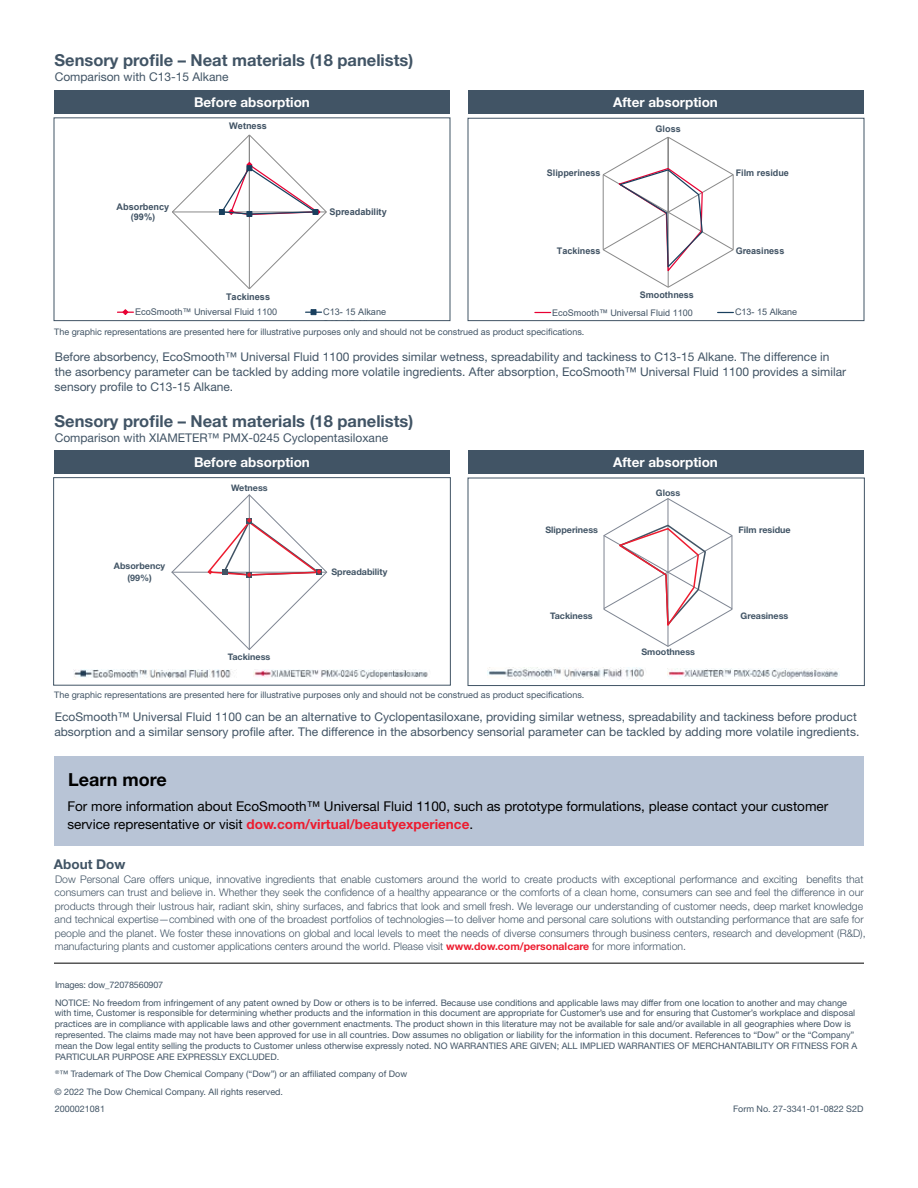
<style>
.page{position:relative;width:918px;height:1188px;background:#fff}
.page>*{position:absolute;margin:0;border:0;box-sizing:border-box;transform-origin:0 0}
.t1{font:700 18px "Helvetica Neue LT Std";color:#000}
.t2{font:700 16.5px "Helvetica Neue LT Std";color:#415465}
.t3{font:13.5px/18px "Helvetica Neue LT Std";color:#000}
.t4{font:700 13.5px "Helvetica Neue LT Std";color:#fff}
.t5{font:700 13.5px "Helvetica Neue LT Std";color:#415465}
.t6{font:12px/15px "Helvetica Neue LT Std";color:#415465}
.t7{font:300 10.5px/13.5px "Helvetica Neue LT Std";color:#415465}
.t8{font:700 9.15px/10.5px "Arial";color:#415364;text-align:center}
.t9{font:9.15px "Arial";color:#415364}
.t10{font:9px/10.8px "Helvetica Neue LT Std";color:#415465}
.t11{font:700 9px/12px "Helvetica Neue LT Std";color:#415465;text-align:center}
.t12{font:700 9px "Arial";color:#415364}
.t13{font:9px "Arial";color:#415364}
.s1{font-weight:700;color:#ed1c2f}
</style>
<div class="page">
<div style="left:468px;top:478px;width:397px;height:208px;border:1px solid #415465"></div>
<hr style="left:54px;top:963px;width:810px;height:1px;background:#000">
<div style="left:53px;top:477px;width:398px;height:209px;border:1px solid #415465"></div>
<img style="left:74px;top:670px;width:157px;height:8px">
<img style="left:254px;top:670px;width:174px;height:10px">
<img style="left:488px;top:667px;width:156px;height:13px">
<img style="left:668px;top:669px;width:172px;height:10px">
<svg style="left:603px;top:498px;width:130px;height:149px"></svg>
<svg style="left:171px;top:494px;width:156px;height:156px"></svg>
<svg style="left:172px;top:134px;width:155px;height:155px"></svg>
<div style="left:54px;top:117px;width:396px;height:204px;border:1px solid #415465"></div>
<svg style="left:117px;top:309px;width:16px;height:6px"></svg>
<svg style="left:306px;top:309px;width:16px;height:6px"></svg>
<div style="left:54px;top:91px;width:396px;height:23px;background:#415465"></div>
<div style="left:54px;top:451px;width:396px;height:23px;background:#415465"></div>
<div style="left:468px;top:91px;width:396px;height:23px;background:#415465"></div>
<div style="left:468px;top:451px;width:396px;height:23px;background:#415465"></div>
<div style="left:54px;top:756px;width:810px;height:90px;background:#b8c4d6"></div>
<svg style="left:603px;top:137px;width:131px;height:151px"></svg>
<div style="left:468px;top:118px;width:396px;height:203px;border:1px solid #415465"></div>
<svg style="left:535px;top:312px;width:16px;height:1px"></svg>
<svg style="left:718px;top:312px;width:15px;height:1px"></svg>
<h2 class="t2" style="left:55px;top:50px;width:360px">Sensory profile – Neat materials (18 panelists)</h2>
<h3 class="t6" style="left:55px;top:69px;width:176px">Comparison with C13-15 Alkane</h3>
<h3 class="t4" style="left:194px;top:94px;width:117px">Before absorption</h3>
<p class="t8" style="left:132px;top:199px;width:26px">(99%)</p>
<p class="t8" style="left:117px;top:201px;width:54px">Absorbency (99%)</p>
<p class="t8" style="left:229px;top:121px;width:39px">Wetness</p>
<p class="t8" style="left:226px;top:292px;width:46px">Tackiness</p>
<p class="t8" style="left:329px;top:206px;width:59px">Spreadability</p>
<p class="t9" style="left:135px;top:306px;width:144px">EcoSmooth™ Universal Fluid 1100</p>
<p class="t9" style="left:323px;top:306px;width:64px">C13- 15 Alkane</p>
<h3 class="t4" style="left:613px;top:94px;width:106px">After absorption</h3>
<p class="t12" style="left:547px;top:167px;width:55px">Slipperiness</p>
<p class="t12" style="left:557px;top:245px;width:45px">Tackiness</p>
<p class="t12" style="left:656px;top:122px;width:27px">Gloss</p>
<p class="t12" style="left:640px;top:289px;width:56px">Smoothness</p>
<p class="t12" style="left:736px;top:167px;width:55px">Film residue</p>
<p class="t12" style="left:736px;top:245px;width:50px">Greasiness</p>
<p class="t13" style="left:552px;top:306px;width:142px">EcoSmooth™ Universal Fluid 1100</p>
<p class="t13" style="left:735px;top:306px;width:64px">C13- 15 Alkane</p>
<p class="t10" style="left:54px;top:326px;width:532px">The graphic representations are presented here for illustrative purposes only and should not be construed as product specifications.</p>
<p class="t6" style="left:55px;top:349px;width:793px">Before absorbency, EcoSmooth™ Universal Fluid 1100 provides similar wetness, spreadability and tackiness to C13-15 Alkane. The difference in the asorbency parameter can be tackled by adding more volatile ingredients. After absorption, EcoSmooth™ Universal Fluid 1100 provides a similar sensory profile to C13-15 Alkane.</p>
<h2 class="t2" style="left:55px;top:411px;width:360px">Sensory profile – Neat materials (18 panelists)</h2>
<h3 class="t6" style="left:55px;top:430px;width:335px">Comparison with XIAMETER™ PMX-0245 Cyclopentasiloxane</h3>
<h3 class="t4" style="left:194px;top:454px;width:117px">Before absorption</h3>
<p class="t11" style="left:114px;top:560px;width:53px">Absorbency (99%)</p>
<p class="t11" style="left:231px;top:482px;width:38px">Wetness</p>
<p class="t11" style="left:228px;top:651px;width:44px">Tackiness</p>
<p class="t11" style="left:331px;top:565px;width:57px">Spreadability</p>
<h3 class="t4" style="left:613px;top:454px;width:106px">After absorption</h3>
<p class="t11" style="left:656px;top:487px;width:26px">Gloss</p>
<p class="t11" style="left:545px;top:524px;width:54px">Slipperiness</p>
<p class="t11" style="left:738px;top:524px;width:54px">Film residue</p>
<p class="t11" style="left:550px;top:609px;width:44px">Tackiness</p>
<p class="t11" style="left:741px;top:609px;width:49px">Greasiness</p>
<p class="t11" style="left:641px;top:645px;width:55px">Smoothness</p>
<p class="t10" style="left:54px;top:689px;width:532px">The graphic representations are presented here for illustrative purposes only and should not be construed as product specifications.</p>
<p class="t6" style="left:54px;top:709px;width:807px">EcoSmooth™ Universal Fluid 1100 can be an alternative to Cyclopentasiloxane, providing similar wetness, spreadability and tackiness before product absorption and a similar sensory profile after. The difference in the absorbency sensorial parameter can be tackled by adding more volatile ingredients.</p>
<h1 class="t1" style="left:68px;top:769px;width:100px">Learn more</h1>
<h3 class="t3" style="left:68px;top:797px;width:762px">For more information about EcoSmooth™ Universal Fluid 1100, such as prototype formulations, please contact your customer service representative or visit <span class="s1">dow.com/virtual/beautyexperience</span>.</h3>
<h3 class="t5" style="left:54px;top:856px;width:73px">About Dow</h3>
<p class="t7" style="left:54px;top:872px;width:813px">Dow Personal Care offers unique, innovative ingredients that enable customers around the world to create products with exceptional performance and exciting benefits that consumers can trust and believe in. Whether they seek the confidence of a healthy appearance or the comforts of a clean home, consumers can see and feel the difference in our products through their lustrous hair, radiant skin, shiny surfaces, and fabrics that look and smell fresh. We leverage our understanding of customer needs, deep market knowledge and technical expertise—combined with one of the broadest portfolios of technologies—to deliver home and personal care solutions with outstanding performance that are safe for people and the planet. We foster these innovations on global and local levels to meet the needs of diverse consumers through business centers, research and development (R&amp;D), manufacturing plants and customer applications centers around the world. Please visit <span class="s1">www.dow.com/personalcare</span> for more information.</p>
<p class="t10" style="left:55px;top:976px;width:794px;line-height:17.5px">Images: dow_72078560907<br>NOTICE: No freedom from infringement of any patent owned by Dow or others is to be inferred. Because use conditions and applicable laws may differ from one location to another and may change</p>
<p class="t10" style="left:55px;top:1008px;width:804px">with time, Customer is responsible for determining whether products and the information in this document are appropriate for Customer’s use and for ensuring that Customer’s workplace and disposal practices are in compliance with applicable laws and other government enactments. The product shown in this literature may not be available for sale and/or available in all geographies where Dow is represented. The claims made may not have been approved for use in all countries. Dow assumes no obligation or liability for the information in this document. References to “Dow” or the “Company” mean the Dow legal entity selling the products to Customer unless otherwise expressly noted. NO WARRANTIES ARE GIVEN; ALL IMPLIED WARRANTIES OF MERCHANTABILITY OR FITNESS FOR A PARTICULAR PURPOSE ARE EXPRESSLY EXCLUDED.</p>
<p class="t10" style="left:55px;top:1065px;width:354px;line-height:17.5px"><sup>®</sup>™ Trademark of The Dow Chemical Company (“Dow”) or an affiliated company of Dow © 2022 The Dow Chemical Company. All rights reserved.<br>2000021081</p>
<p class="t10" style="left:733px;top:1104px;width:132px">Form No. 27-3341-01-0822 S2D</p>
</div>
